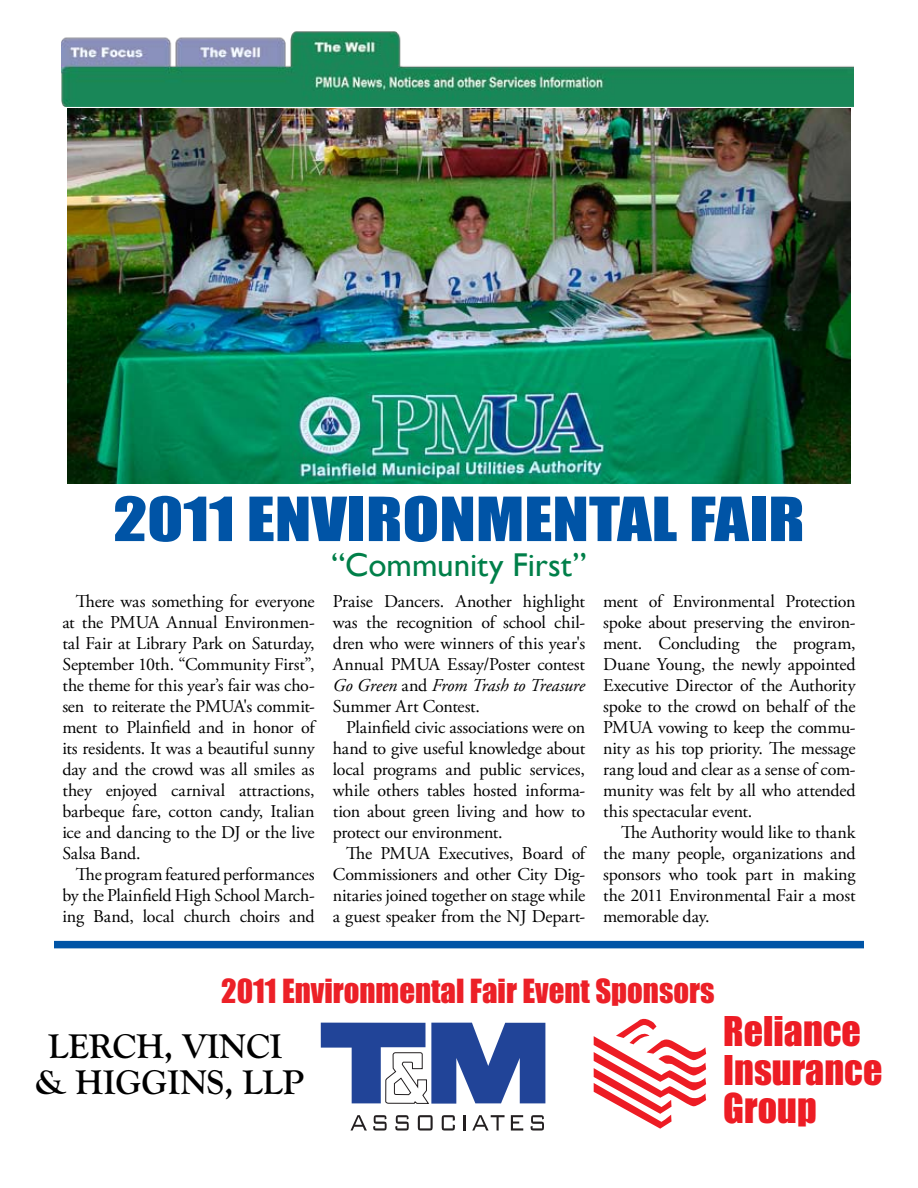
<style>
.page{position:relative;width:918px;height:1188px;background:#fff}
.page>*{position:absolute;margin:0;border:0;box-sizing:border-box;transform-origin:0 0}
.t1{font:56.25px "Impact";color:#0054a6;scale:1.2 1}
.t2{font:37.95px/38.4px "Impact";color:#ed1c24}
.t3{font:700 35.4px/35.4px "Goudy Old Style T";color:#000;text-align:center}
.t4{font:33px "Gill Sans";color:#007f49}
.t5{font:30.75px "Impact";color:#ec2027}
.t6{font:18px/21px "Adobe Garamond Pro";letter-spacing:-.01em;color:#000;text-align:justify}
.s1{font-style:italic}
</style>
<div class="page">
<img style="left:61px;top:31px;width:793px;height:76px">
<svg style="left:594px;top:1018px;width:112px;height:111px"></svg>
<svg style="left:321px;top:1023px;width:224px;height:81px"></svg>
<svg style="left:350px;top:1115px;width:17px;height:16px"></svg>
<svg style="left:373px;top:1115px;width:14px;height:16px"></svg>
<svg style="left:395px;top:1115px;width:14px;height:16px"></svg>
<svg style="left:418px;top:1115px;width:15px;height:16px"></svg>
<svg style="left:442px;top:1115px;width:13px;height:16px"></svg>
<svg style="left:463px;top:1115px;width:2px;height:16px"></svg>
<svg style="left:472px;top:1115px;width:33px;height:16px"></svg>
<svg style="left:511px;top:1115px;width:12px;height:16px"></svg>
<svg style="left:531px;top:1115px;width:13px;height:16px"></svg>
<img style="left:68px;top:108px;width:782px;height:376px">
<div style="left:54px;top:941px;width:810px;height:7px;background:#0054a6"></div>
<h1 class="t1" style="left:113px;top:475px;width:504px">2011 Environmental Fair</h1>
<h3 class="t4" style="left:331px;top:546px;width:257px">“Community First”</h3>
<p class="t6" style="left:62px;top:591px;width:254px;text-indent:14px">There was something for everyone at the PMUA Annual Environmen&shy;tal Fair at Library Park on Saturday, September 10th. “Community First”, the theme for this year’s fair was cho&shy;sen to reiterate the PMUA's commit&shy;ment to Plainfield and in honor of its residents. It was a beautiful sunny day and the crowd was all smiles as they enjoyed carnival attractions, barbeque fare, cotton candy, Italian ice and dancing to the DJ or the live Salsa Band.</p>
<p class="t6" style="left:62px;top:865px;width:254px;text-indent:14px">The program featured performances by the Plainfield High School March&shy;ing Band, local church choirs and</p>
<p class="t6" style="left:333px;top:592px;width:254px">Praise Dancers. Another highlight was the recognition of school chil&shy;dren who were winners of this year's Annual PMUA Essay/Poster contest <span class="s1">Go Green</span> and <span class="s1">From Trash to Treasure </span>Summer Art Contest.</p>
<p class="t6" style="left:333px;top:718px;width:254px;text-indent:14px">Plainfield civic associations were on hand to give useful knowledge about local programs and public services, while others tables hosted informa&shy;tion about green living and how to protect our environment.</p>
<p class="t6" style="left:333px;top:844px;width:254px;text-indent:14px">The PMUA Executives, Board of Commissioners and other City Dig&shy;nitaries joined together on stage while a guest speaker from the NJ Depart-</p>
<p class="t6" style="left:603px;top:592px;width:254px">ment of Environmental Protection spoke about preserving the environ&shy;ment. Concluding the program, Duane Young, the newly appointed Executive Director of the Authority spoke to the crowd on behalf of the PMUA vowing to keep the commu&shy;nity as his top priority. The message rang loud and clear as a sense of com&shy;munity was felt by all who attended this spectacular event.</p>
<p class="t6" style="left:603px;top:823px;width:254px;text-indent:18px">The Authority would like to thank the many people, organizations and sponsors who took part in making the 2011 Environmental Fair a most memorable day.</p>
<h3 class="t5" style="left:221px;top:967px;width:495px">2011 Environmental Fair Event Sponsors</h3>
<h3 class="t3" style="left:35px;top:1029px;width:271px">LERCH, VINCI &amp; HIGGINS, LLP</h3>
<h2 class="t2" style="left:723px;top:1011px;width:161px">Reliance<br>Insurance<br>Group</h2>
</div>
